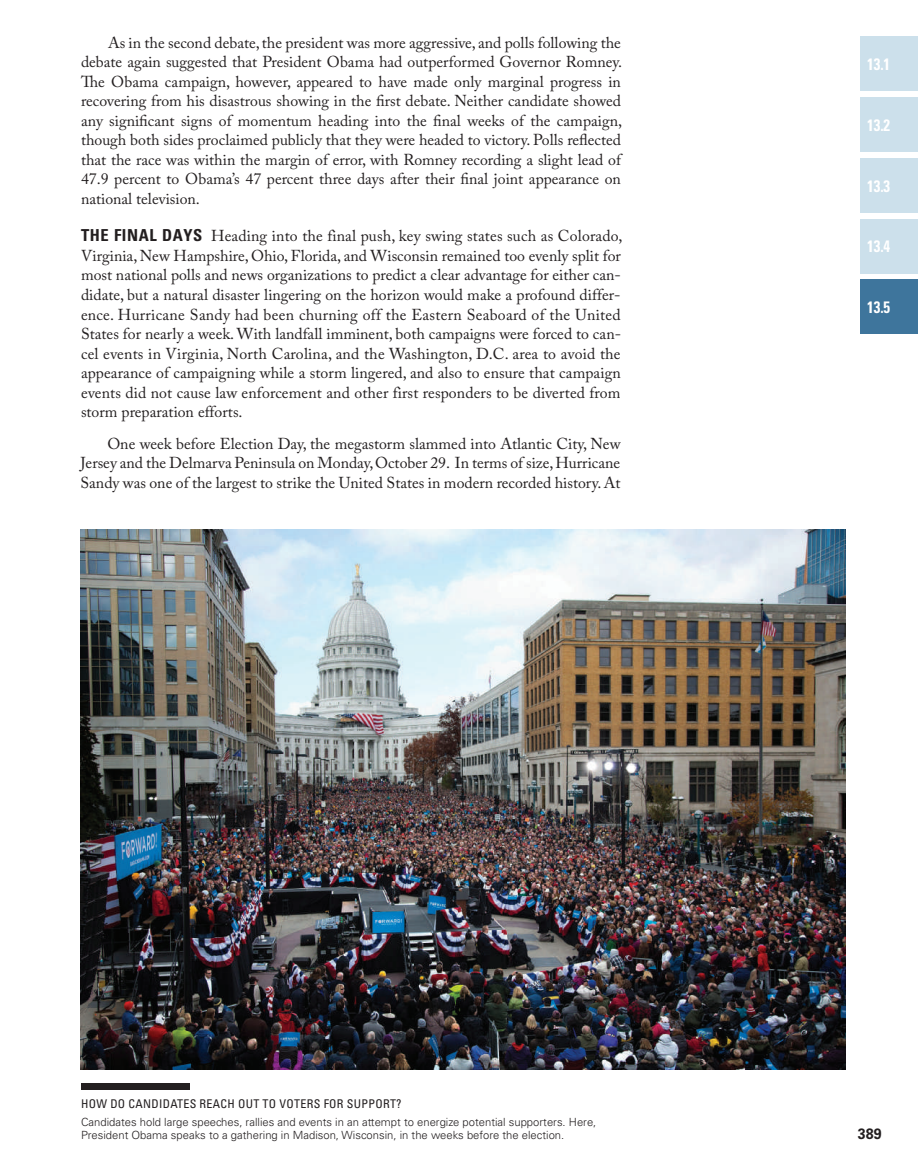
<style>
.page{position:relative;width:918px;height:1175px;background:#fff}
.page>*{position:absolute;margin:0;border:0;box-sizing:border-box;transform-origin:0 0}
.t1{font:700 condensed 16.5px "Univers LT Std";color:#fff;scale:.9 1}
.t2{font:15.75px/19.5px "Adobe Caslon Pro";color:#231f20;text-align:justify}
.t3{font:700 15px "Univers LT Std";color:#231f20;scale:.95 1}
.t4{font:condensed 12px "Univers LT Std";letter-spacing:.025em;color:#231f20}
.t5{font:300 11.25px/13.5px "Univers LT Std";color:#231f20}
.s1{font-family:"Univers LT Std";font-weight:700;font-stretch:condensed;font-size:16.5px}
</style>
<div class="page">
<div style="left:860px;top:36px;width:58px;height:55px;background:#cce0eb"></div>
<div style="left:860px;top:218px;width:58px;height:55px;background:#cce0eb"></div>
<div style="left:860px;top:97px;width:58px;height:55px;background:#cce0eb"></div>
<div style="left:860px;top:158px;width:58px;height:55px;background:#cce0eb"></div>
<div style="left:860px;top:279px;width:58px;height:55px;background:#3e759c"></div>
<img style="left:81px;top:529px;width:765px;height:540px">
<div style="left:82px;top:1083px;width:108px;height:6px;background:#231f20"></div>
<p class="t2" style="left:81px;top:33px;width:543px;text-indent:27px">As in the second debate, the president was more aggressive, and polls following the debate again suggested that President Obama had outperformed Governor Romney.<br>The Obama campaign, however, appeared to have made only marginal progress in recovering from his disastrous showing in the first debate. Neither candidate showed any significant signs of momentum heading into the final weeks of the campaign, though both sides proclaimed publicly that they were headed to victory. Polls reflected that the race was within the margin of error, with Romney recording a slight lead of 47.9 percent to Obama’s 47 percent three days after their final joint appearance on national television.</p>
<p class="t2" style="left:81px;top:226px;width:543px"><span class="s1">THE FINAL DAYS</span> Heading into the final push, key swing states such as Colorado, Virginia, New Hampshire, Ohio, Florida, and Wisconsin remained too evenly split for most national polls and news organizations to predict a clear advantage for either can&shy;didate, but a natural disaster lingering on the horizon would make a profound differ&shy;ence. Hurricane Sandy had been churning off the Eastern Seaboard of the United States for nearly a week. With landfall imminent, both campaigns were forced to can&shy;cel events in Virginia, North Carolina, and the Washington, D.C. area to avoid the appearance of campaigning while a storm lingered, and also to ensure that campaign events did not cause law enforcement and other first responders to be diverted from storm preparation efforts.</p>
<p class="t2" style="left:80px;top:433px;width:542px;text-indent:27px">One week before Election Day, the megastorm slammed into Atlantic City, New Jersey and the Delmarva Peninsula on Monday, October 29. In terms of size, Hurricane Sandy was one of the largest to strike the United States in modern recorded history. At</p>
<p class="t1" style="left:867px;top:54px;width:27px">13.1</p>
<p class="t1" style="left:867px;top:115px;width:27px">13.2</p>
<p class="t1" style="left:867px;top:175px;width:27px">13.3</p>
<p class="t1" style="left:867px;top:236px;width:27px">13.4</p>
<p class="t1" style="left:867px;top:297px;width:27px">13.5</p>
<p class="t4" style="left:81px;top:1096px;width:288px">HOW DO CAN DIDATES REACH O UT TO VOTERS FOR SUPPOR</p>
<p class="t4" style="left:390px;top:1096px;width:13px">T?</p>
<p class="t5" style="left:81px;top:1115px;width:517px">Candidates hold large speeches, rallies and events in an attempt to energize potential supporters. Here,<br>President Obama speaks to a gathering in Madison, Wisconsin, in the weeks before the election.</p>
<p class="t3" style="left:858px;top:1124px;width:27px">389</p>
</div>
